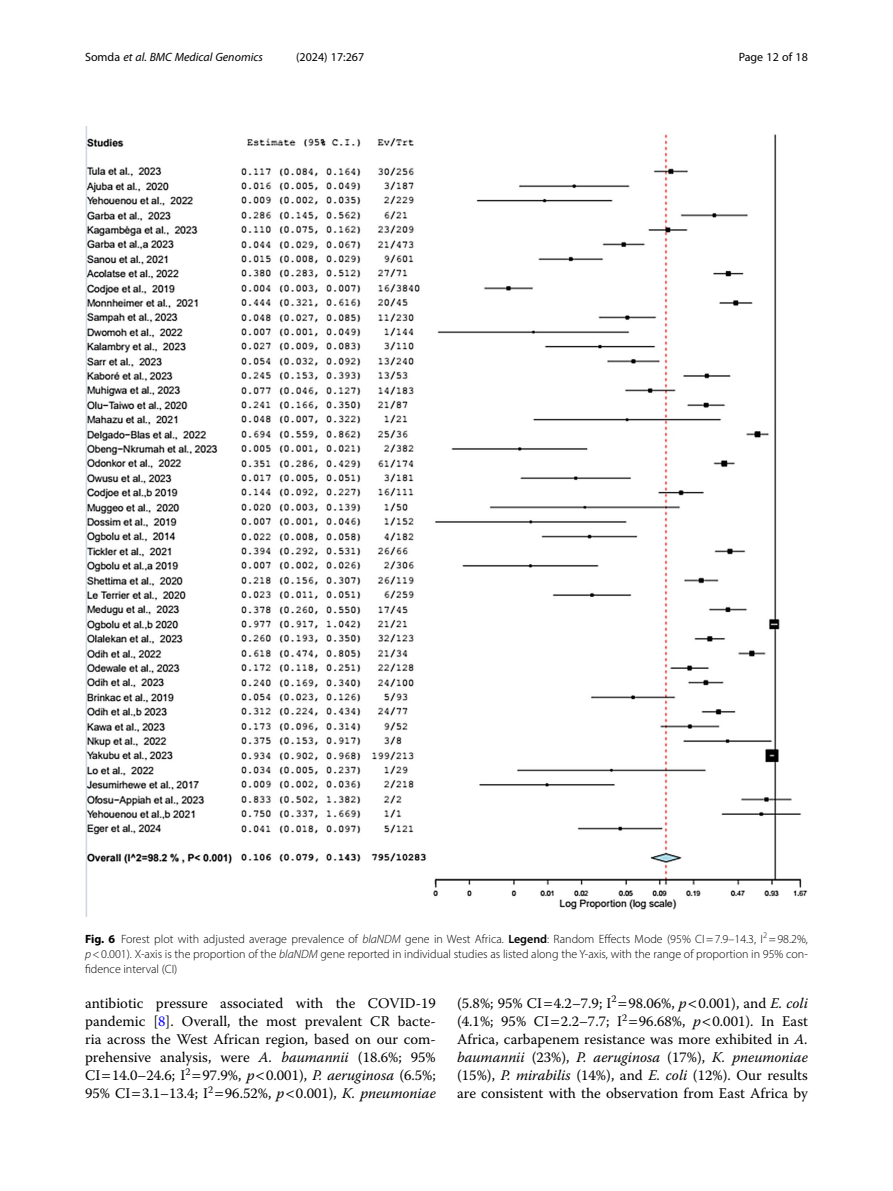
<style>
.page{position:relative;width:893px;height:1191px;background:#fff}
.page>*{position:absolute;margin:0;border:0;box-sizing:border-box;transform-origin:0 0}
.Body_Text_Indent{font:14.7px/18px "Warnock Pro";color:#000;text-align:justify}
.Figure_Caption{font:300 12px/15px "Myriad Pro";color:#000;text-align:justify}
.t1{font:italic 12px "Myriad Pro";color:#000}
.t2{font:12px "Myriad Pro";color:#000}
.s1{font-style:normal}
.s2{font-weight:700}
.s3{font-style:italic}
.s4{font-weight:600}
.s5{color:#00f}
</style>
<div class="page">
<img style="left:85px;top:126px;width:723px;height:790px">
<p class="t1" style="left:85px;top:50px;width:179px"><span class="s1">Somda</span> et al. BMC Medical Genomics</p>
<p class="t2" style="left:296px;top:50px;width:70px">(2024) 17:267</p>
<p class="t2" style="left:739px;top:50px;width:71px">Page 12 of 18</p>
<p class="Figure_Caption" style="left:85px;top:931px;width:724px"><span class="s2">Fig. 6</span> Forest plot with adjusted average prevalence of <span class="s3">blaNDM</span> gene in West Africa. <span class="s4">Legend</span>: Random Effects Mode (95% CI=7.9–14.3, I<sup>2</sup> =98.2%, <span class="s3">p</span>&lt;0.001). X-axis is the proportion of the <span class="s3">blaNDM</span> gene reported in individual studies as listed along the Y-axis, with the range of proportion in 95% con&shy;fidence interval (CI)</p>
<p class="Body_Text_Indent" style="left:85px;top:994px;width:352px">antibiotic pressure associated with the COVID-19 pandemic [<span class="s5">8</span>]. Overall, the most prevalent CR bacte&shy;ria across the West African region, based on our com&shy;prehensive analysis, were <span class="s3">A. baumannii</span> (18.6%; 95% CI 14.0–24.6; I<sup>2</sup> 97.9%, <span class="s3">p</span> 0.001), <span class="s3">P. aeruginosa</span> (6.5%; 95% CI 3.1–13.4; I<sup>2</sup> 96.52%, <span class="s3">p</span> 0.001), <span class="s3">K. pneumoniae</span></p>
<p class="Body_Text_Indent" style="left:457px;top:994px;width:352px">(5.8%; 95% CI 4.2–7.9; I<sup>2</sup> 98.06%, <span class="s3">p</span> 0.001), and <span class="s3">E. coli </span>(4.1%; 95% CI 2.2–7.7; I<sup>2</sup> 96.68%, <span class="s3">p</span> 0.001). In East Africa, carbapenem resistance was more exhibited in <span class="s3">A. baumannii</span> (23%), <span class="s3">P. aeruginosa</span> (17%), <span class="s3">K. pneumoniae </span>(15%), <span class="s3">P. mirabilis</span> (14%), and <span class="s3">E. coli</span> (12%). Our results are consistent with the observation from East Africa by</p>
</div>
